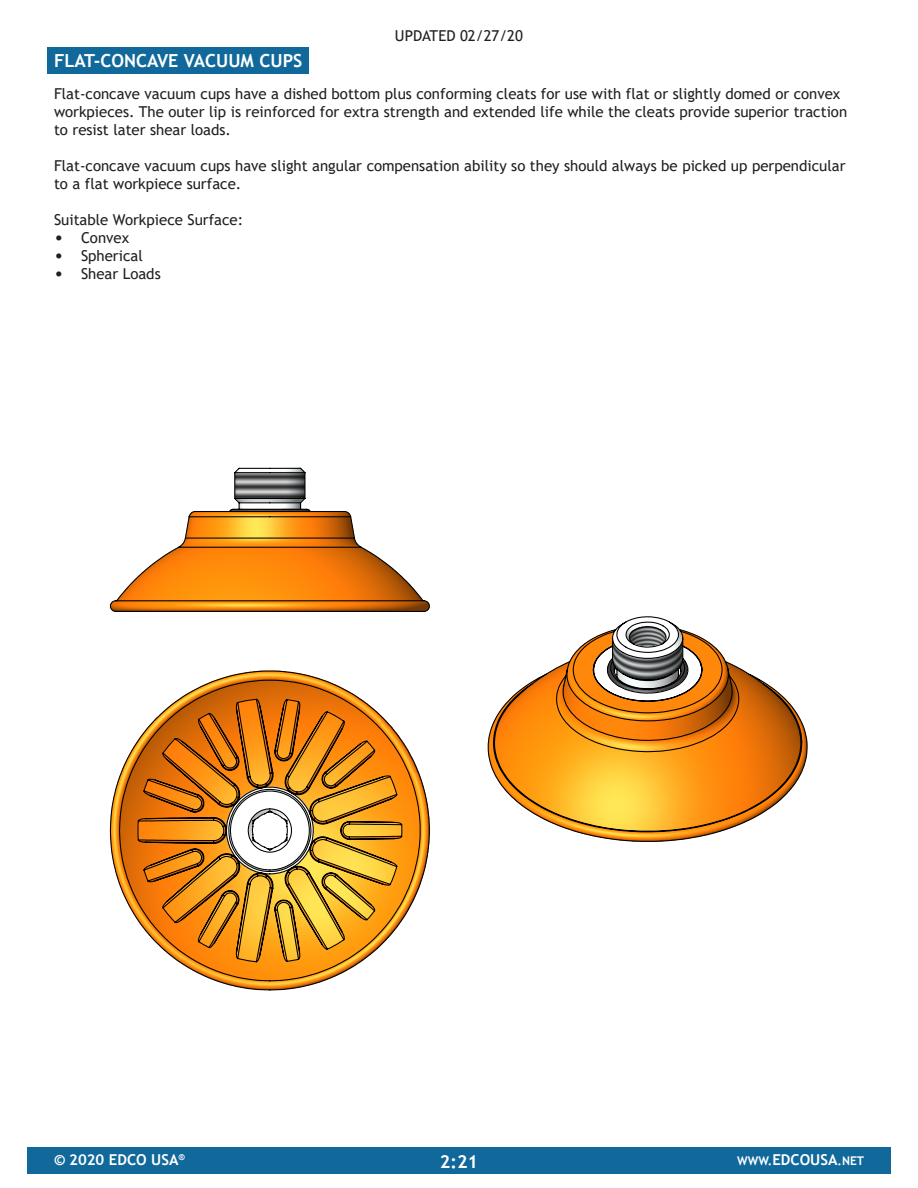
<style>
.page{position:relative;width:918px;height:1188px;background:#fff}
.page>*{position:absolute;margin:0;border:0;box-sizing:border-box;transform-origin:0 0}
.t1{font:700 18px "Trebuchet MS";color:#fff}
.t2{font:15px/18px "Trebuchet MS";color:#231f20}
.t3{font:700 15px "Trebuchet MS";color:#fff}
.t4{font:700 12px "Trebuchet MS";color:#fff}
.s1{font-size:18px}
.s2{font-size:15px}
</style>
<div class="page">
<div style="left:27px;top:1147px;width:864px;height:27px;background:#10689b"></div>
<div style="left:47px;top:47px;width:262px;height:27px;background:#10689b"></div>
<svg style="left:109px;top:467px;width:321px;height:145px"></svg>
<svg style="left:487px;top:616px;width:321px;height:226px"></svg>
<svg style="left:109px;top:670px;width:321px;height:321px"></svg>
<p class="t2" style="left:395px;top:26px;width:130px">UPDATED 02/27/20</p>
<p class="t1" style="left:54px;top:50px;width:250px">FLAT-CONCAVE VACUUM CUPS</p>
<p class="t2" style="left:54px;top:84px;width:795px">Flat-concave vacuum cups have a dished bottom plus conforming cleats for use with flat or slightly domed or convex workpieces. The outer lip is reinforced for extra strength and extended life while the cleats provide superior traction to resist later shear loads.</p>
<p class="t2" style="left:54px;top:156px;width:793px">Flat-concave vacuum cups have slight angular compensation ability so they should always be picked up perpendicular to a flat workpiece surface.</p>
<p class="t2" style="left:54px;top:210px;width:191px">Suitable Workpiece Surface:</p>
<p class="t2" style="left:54px;top:228px;width:77px"><span class="s1">•</span> Convex</p>
<p class="t2" style="left:54px;top:246px;width:90px"><span class="s1">•</span> Spherical</p>
<p class="t2" style="left:54px;top:264px;width:108px"><span class="s1">•</span> Shear Loads</p>
<p class="t3" style="left:54px;top:1151px;width:132px">© 2020 EDCO USA<sup>®</sup></p>
<p class="t1" style="left:440px;top:1150px;width:40px">2:21</p>
<p class="t4" style="left:737px;top:1154px;width:129px">WWW.<span class="s2">EDCOUSA</span>.NET</p>
</div>
